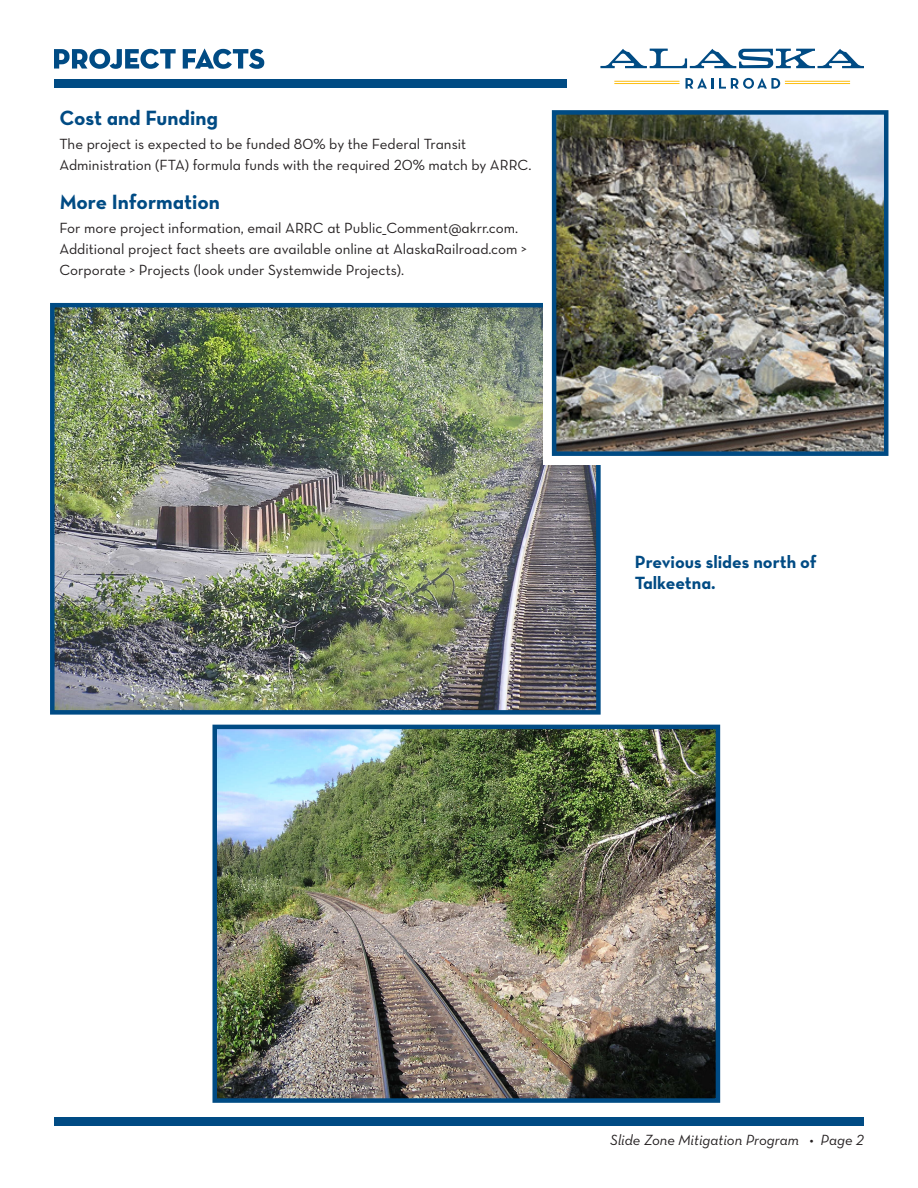
<style>
.page{position:relative;width:918px;height:1188px;background:#fff}
.page>*{position:absolute;margin:0;border:0;box-sizing:border-box;transform-origin:0 0}
.Subhead_1{font:21px "Neutra Text Bold Alt";color:#004b84}
.t1{font:18px "Neutra Text Bold Alt";color:#004b84}
.Body_text{font:15px/21px "Neutra Text Book Alt";color:#231f20}
.t2{font:15px "Neutra Text Book Italic Alt";color:#231f20}
</style>
<div class="page">
<div style="left:54px;top:1118px;width:810px;height:8px;background:#004b84"></div>
<div style="left:54px;top:80px;width:513px;height:8px;background:#004b84"></div>
<svg style="left:686px;top:78px;width:94px;height:11px"></svg>
<svg style="left:600px;top:49px;width:264px;height:19px"></svg>
<hr style="left:614px;top:81px;width:66px;height:1px;background:#fdbe12">
<hr style="left:614px;top:83px;width:66px;height:1px;background:#fdbe12">
<hr style="left:785px;top:81px;width:65px;height:1px;background:#fdbe12">
<hr style="left:785px;top:83px;width:65px;height:1px;background:#fdbe12">
<svg style="left:54px;top:49px;width:122px;height:20px"></svg>
<svg style="left:183px;top:49px;width:81px;height:20px"></svg>
<img style="left:55px;top:308px;width:541px;height:402px">
<div style="left:50px;top:303px;width:551px;height:412px;border:4px solid #004b84"></div>
<div style="left:543px;top:260px;width:131px;height:204px;background:#fff"></div>
<img style="left:557px;top:115px;width:326px;height:336px">
<div style="left:552px;top:110px;width:336px;height:346px;border:4px solid #004b84"></div>
<img style="left:217px;top:730px;width:498px;height:368px">
<div style="left:212px;top:725px;width:508px;height:378px;border:4px solid #004b84"></div>
<p class="Subhead_1" style="left:59px;top:105px;width:160px">Cost and Funding</p>
<p class="Body_text" style="left:59px;top:133px;width:474px">The project is expected to be funded 80% by the Federal Transit<br>Administration (FTA) formula funds with the required 20% match by ARRC.</p>
<p class="Subhead_1" style="left:59px;top:189px;width:162px">More Information</p>
<p class="Body_text" style="left:59px;top:217px;width:469px">For more project information, email ARRC at Public_Comment@akrr.com.<br>Additional project fact sheets are available online at AlaskaRailroad.com &gt;<br>Corporate &gt; Projects (look under Systemwide Projects).</p>
<p class="t1" style="left:635px;top:550px;width:183px">Previous slides north of</p>
<p class="t1" style="left:635px;top:572px;width:82px">Talkeetna.</p>
<p class="t2" style="left:610px;top:1130px;width:255px">Slide Zone Mitigation Program • Page 2</p>
</div>
